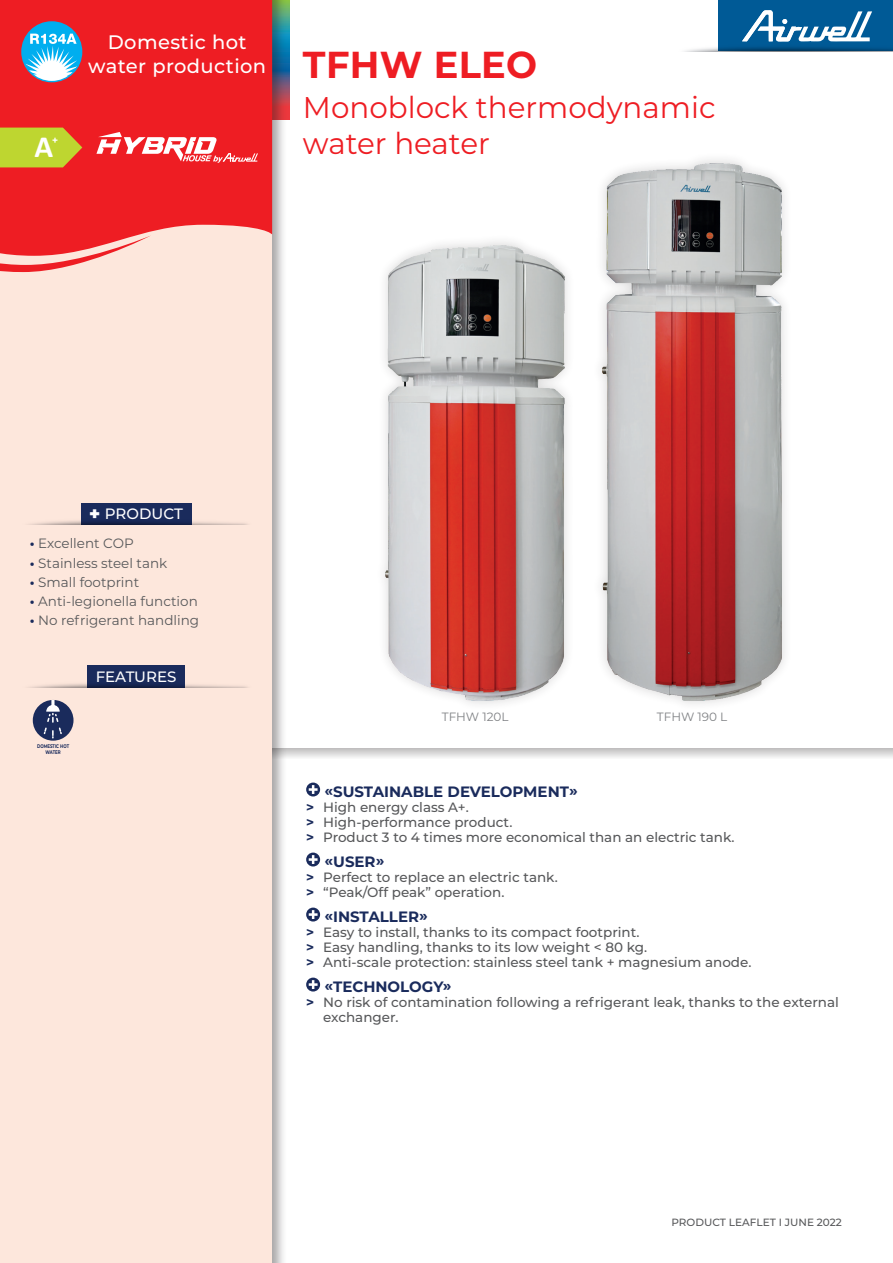
<style>
.page{position:relative;width:893px;height:1263px;background:#fff}
.page>*{position:absolute;margin:0;border:0;box-sizing:border-box;transform-origin:0 0}
.t1{font:700 30.9px "Calibri";color:#fff}
.t2{font:30px/36px "Montserrat";color:#ee1d23}
.t3{font:500 19.5px/24px "Montserrat";letter-spacing:.02em;color:#fff}
.t4{font:700 15px "Montserrat";color:#1a2b5c}
.t5{font:500 15px "Montserrat";color:#fff}
.t6{font:500 13.5px/15px "Montserrat";color:#57585a}
.t7{font:13.5px "Montserrat";color:#57585a}
.t8{font:12px "Montserrat";color:#808285}
.t9{font:500 10.5px "Montserrat";color:#57585a}
.t10{font:700 5.25px/5.2px "Montserrat";color:#1a2b5c;text-align:center;scale:.75 1}
.s1{font-weight:700;font-size:37.5px;color:#ee1d23}
.s2{font-weight:900;font-size:18px}
.s3{font-weight:700;color:#1a2b5c}
</style>
<div class="page">
<svg style="left:287px;top:0;width:2px;height:119px"></svg>
<div style="left:719px;top:0;width:174px;height:51px;background:#005a96"></div>
<svg style="left:742px;top:10px;width:130px;height:32px"></svg>
<img style="left:687px;top:44px;width:206px;height:7px">
<div style="left:0;top:0;width:287px;height:1263px;background:#231f20;opacity:.4"></div>
<div style="left:0;top:0;width:272px;height:1263px;background:#fde7dc"></div>
<div style="left:0;top:0;width:272px;height:235px;background:#ee1d23"></div>
<svg style="left:0;top:235px;width:151px;height:37px"></svg>
<div style="left:81px;top:503px;width:110px;height:22px;background:#1a2b5c"></div>
<div style="left:87px;top:665px;width:98px;height:23px;background:#1a2b5c"></div>
<img style="left:29px;top:517px;width:219px;height:8px">
<img style="left:29px;top:683px;width:219px;height:5px">
<div style="left:33px;top:700px;width:41px;height:41px;background:#1a2b5c;border-radius:50%"></div>
<svg style="left:43px;top:700px;width:19px;height:38px"></svg>
<svg style="left:306px;top:782px;width:14px;height:14px"></svg>
<svg style="left:309px;top:785px;width:9px;height:9px"></svg>
<svg style="left:306px;top:852px;width:14px;height:14px"></svg>
<svg style="left:309px;top:855px;width:9px;height:9px"></svg>
<svg style="left:306px;top:907px;width:14px;height:14px"></svg>
<svg style="left:309px;top:910px;width:9px;height:9px"></svg>
<svg style="left:306px;top:977px;width:14px;height:14px"></svg>
<svg style="left:309px;top:980px;width:9px;height:9px"></svg>
<svg style="left:272px;top:748px;width:621px;height:21px"></svg>
<div style="left:22px;top:22px;width:60px;height:60px;background:#00aeef;border-radius:50%"></div>
<svg style="left:22px;top:34px;width:60px;height:48px"></svg>
<svg style="left:0;top:128px;width:82px;height:39px;background:#c3c12f"></svg>
<svg style="left:96px;top:132px;width:162px;height:31px;background:#f26064"></svg>
<div style="left:375px;top:234px;width:200px;height:478px;background:#231f20;opacity:.2"></div>
<img style="left:386px;top:245px;width:178px;height:455px">
<div style="left:592px;top:152px;width:200px;height:559px;background:#231f20;opacity:.2"></div>
<img style="left:603px;top:164px;width:178px;height:536px">
<h1 class="t1" style="left:34px;top:127px;width:20px">A</h1>
<h3 class="t3" style="left:88px;top:30px;width:451px;text-indent:20px">Domestic hot<br>water production <span class="s1">TFHW ELEO</span></h3>
<h2 class="t2" style="left:303px;top:88px;width:414px">Monoblock thermodynamic water heater</h2>
<p class="t5" style="left:89px;top:503px;width:95px"><span class="s2">+</span> PRODUCT</p>
<p class="t7" style="left:30px;top:534px;width:106px"><span class="s3">•</span> Excellent COP</p>
<p class="t7" style="left:30px;top:553px;width:139px"><span class="s3">•</span> Stainless steel tank</p>
<p class="t7" style="left:30px;top:573px;width:111px"><span class="s3">•</span> Small footprint</p>
<p class="t7" style="left:30px;top:592px;width:170px"><span class="s3">•</span> Anti-legionella function</p>
<p class="t7" style="left:30px;top:611px;width:171px"><span class="s3">•</span> No refrigerant handling</p>
<p class="t10" style="left:37px;top:744px;width:44px">DOMESTIC HOT<br>WATER</p>
<p class="t5" style="left:96px;top:666px;width:82px">FEATURES</p>
<p class="t8" style="left:442px;top:708px;width:68px">TFHW 120L</p>
<p class="t8" style="left:657px;top:708px;width:72px">TFHW 190 L</p>
<p class="t4" style="left:324px;top:780px;width:255px">«SUSTAINABLE DEVELOPMENT»</p>
<p class="t6" style="left:306px;top:799px;width:430px"><span class="s3">&gt;</span> High energy class A+.<br><span class="s3">&gt;</span> High-performance product.<br><span class="s3">&gt;</span> Product 3 to 4 times more economical than an electric tank.</p>
<p class="t4" style="left:324px;top:850px;width:62px">«USER»</p>
<p class="t6" style="left:306px;top:869px;width:253px"><span class="s3">&gt;</span> Perfect to replace an electric tank. <span class="s3">&gt;</span> “Peak/Off peak” operation.</p>
<p class="t4" style="left:324px;top:905px;width:105px">«INSTALLER»</p>
<p class="t6" style="left:306px;top:924px;width:447px"><span class="s3">&gt;</span> Easy to install, thanks to its compact footprint.<br><span class="s3">&gt;</span> Easy handling, thanks to its low weight &lt; 80 kg.<br><span class="s3">&gt;</span> Anti-scale protection: stainless steel tank + magnesium anode.</p>
<p class="t4" style="left:324px;top:975px;width:129px">«TECHNOLOGY»</p>
<p class="t6" style="left:323px;top:994px;width:517px;text-indent:-17px"><span class="s3">&gt;</span> No risk of contamination following a refrigerant leak, thanks to the external exchanger.</p>
<p class="t9" style="left:671px;top:1215px;width:172px">PRODUCT LEAFLET I Ju ne 2022</p>
</div>
